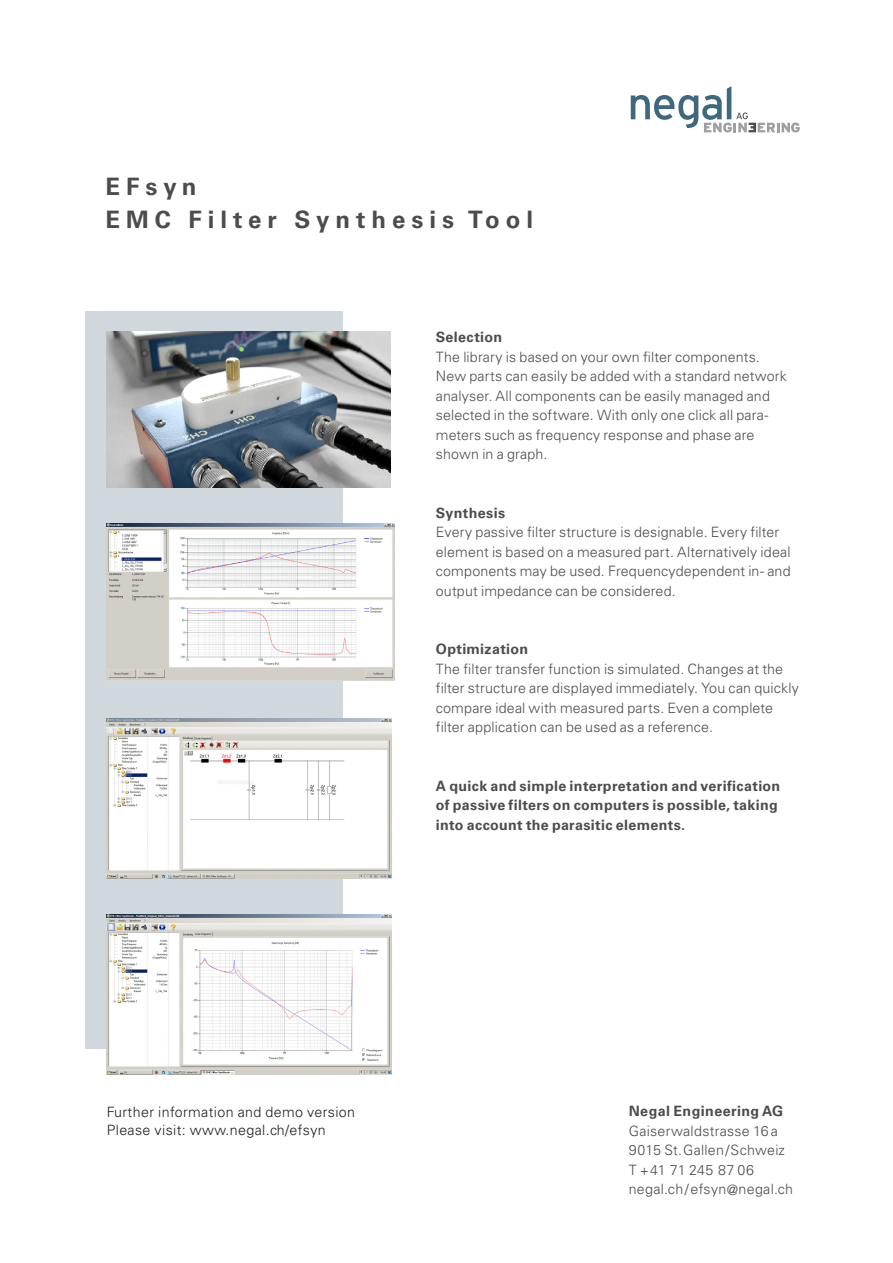
<style>
.page{position:relative;width:893px;height:1263px;background:#fff}
.page>*{position:absolute;margin:0;border:0;box-sizing:border-box;transform-origin:0 0}
.fliesstext{font:700 24px "Univers LT Std";letter-spacing:.25em;color:#4b4c4d}
.fliesstext-2{font:300 14.25px/19.5px "Univers LT Std";letter-spacing:.01em;color:#4b4c4d}
.fliesstext-3{font:700 14.25px/19.5px "Univers LT Std";letter-spacing:.025em;color:#4b4c4d}
.t1{font:300 14.25px "Univers LT Std";letter-spacing:.025em;color:#231f20}
</style>
<div class="page">
<div style="left:85px;top:311px;width:257px;height:738px;background:#d0d7dd"></div>
<svg style="left:631px;top:86px;width:169px;height:46px"></svg>
<img style="left:106px;top:331px;width:285px;height:157px">
<img style="left:107px;top:914px;width:285px;height:160px">
<img style="left:106px;top:718px;width:285px;height:160px">
<img style="left:107px;top:524px;width:287px;height:156px">
<p class="fliesstext" style="left:106px;top:173px;width:92px">EFsyn</p>
<p class="fliesstext" style="left:106px;top:206px;width:429px">EMC Filter Synthesis Tool</p>
<p class="fliesstext-3" style="left:436px;top:327px;width:68px">Selection</p>
<p class="fliesstext-2" style="left:436px;top:347px;width:353px">The library is based on your own filter components.<br>New parts can easily be added with a standard network analyser. All components can be easily managed and</p>
<p class="fliesstext-2" style="left:436px;top:405px;width:334px">selected in the software. With only one click all para&shy;meters such as frequency response and phase are shown in a graph.</p>
<p class="fliesstext-3" style="left:436px;top:503px;width:71px">Synthesis</p>
<p class="fliesstext-2" style="left:436px;top:522px;width:356px">Every passive filter structure is designable. Every filter element is based on a measured part. Alternatively ideal components may be used. Frequencydependent in- and output impedance can be considered.</p>
<p class="fliesstext-3" style="left:436px;top:639px;width:94px">Optimization</p>
<p class="fliesstext-2" style="left:436px;top:659px;width:365px">The filter transfer function is simulated. Changes at the filter structure are displayed immediately. You can quickly compare ideal with measured parts. Even a complete filter application can be used as a reference.</p>
<p class="fliesstext-3" style="left:436px;top:776px;width:346px">A quick and simple interpretation and verification of passive filters on computers is possible, taking into account the parasitic elements.</p>
<p class="t1" style="left:107px;top:1103px;width:250px">Further information and demo version</p>
<p class="t1" style="left:107px;top:1122px;width:221px">Please visit: www.negal.ch/efsyn</p>
<p class="fliesstext-3" style="left:629px;top:1101px;width:156px">Negal Engineering AG</p>
<p class="fliesstext-2" style="left:629px;top:1121px;width:151px">Gaiserwaldstrasse 16 a</p>
<p class="fliesstext-2" style="left:629px;top:1140px;width:158px">9015 St.Gallen/Schweiz</p>
<p class="fliesstext-2" style="left:629px;top:1160px;width:127px">T +41 71 245 87 06</p>
<p class="fliesstext-2" style="left:629px;top:1179px;width:166px">negal.ch/efsyn@negal.ch</p>
</div>
